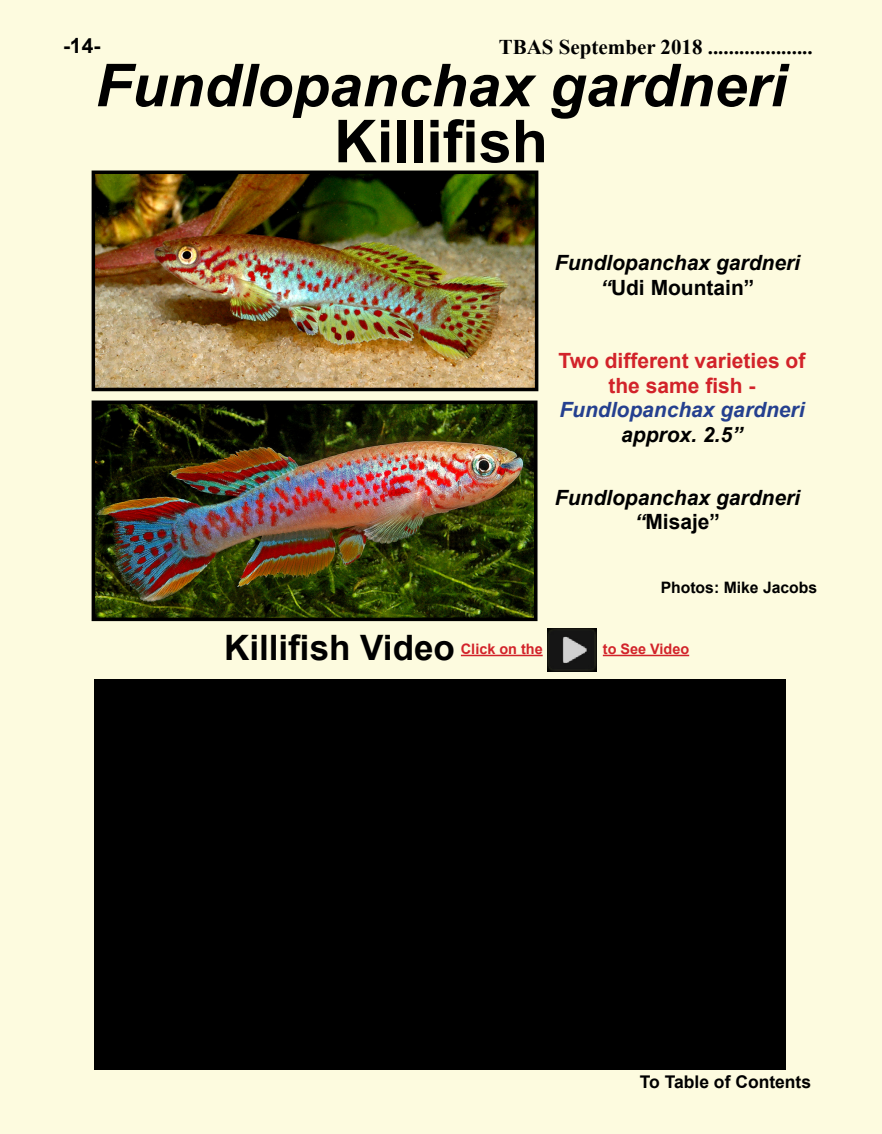
<style>
.page{position:relative;width:882px;height:1134px;background:#fdfbdf}
.page>*{position:absolute;margin:0;border:0;box-sizing:border-box;transform-origin:0 0}
.t1{font:italic 700 59.15px "Arial";color:#000}
.t2{font:700 59.15px "Arial";color:#000}
.t3{font:700 35px "Arial";color:#000}
.t4{font:italic 700 21px/24.5px "Arial";color:#000;text-align:center}
.t5{font:700 21px "Times New Roman";color:#000}
.t6{font:700 21px/25.2px "Arial";color:#d2232a;text-align:center}
.t7{font:italic 700 21px "Arial";color:#25408f}
.t8{font:700 21px "Arial";color:#000}
.t9{font:700 17.5px "Arial";color:#000}
.t10{font:700 15.75px "Arial";color:#000}
.t11{font:700 14.35px "Arial";color:#d2232a}
.s1{font-style:normal}
</style>
<div class="page">
<img style="left:97px;top:176px;width:436px;height:210px">
<div style="left:92px;top:171px;width:446px;height:220px;border:4px solid #000"></div>
<img style="left:97px;top:406px;width:436px;height:210px">
<div style="left:92px;top:401px;width:446px;height:220px;border:4px solid #000"></div>
<div style="left:94px;top:679px;width:691px;height:391px;background:#000"></div>
<hr style="left:461px;top:655px;width:82px;height:1px;background:#d2232a">
<hr style="left:603px;top:655px;width:86px;height:1px;background:#d2232a">
<img style="left:547px;top:629px;width:49px;height:43px">
<p class="t8" style="left:63px;top:31px;width:39px">-14-</p>
<p class="t5" style="left:499px;top:33px;width:316px">TBAS September 2018 ....................</p>
<h1 class="t1" style="left:96px;top:46px;width:693px">Fundlopanchax gardneri</h1>
<h1 class="t2" style="left:334px;top:102px;width:215px">Killifish</h1>
<p class="t4" style="left:555px;top:251px;width:247px">Fundlopanchax gardneri “<span class="s1">Udi Mountain”</span></p>
<p class="t6" style="left:558px;top:348px;width:248px">Two different varieties of the same fish -</p>
<p class="t7" style="left:559px;top:396px;width:247px">Fundlopanchax gardneri</p>
<p class="t4" style="left:621px;top:423px;width:123px">approx. 2.5”</p>
<p class="t4" style="left:555px;top:486px;width:247px">Fundlopanchax gardneri “<span class="s1">Misaje”</span></p>
<p class="t10" style="left:661px;top:577px;width:158px">Photos: Mike Jacobs</p>
<h2 class="t3" style="left:224px;top:624px;width:232px">Killifish Video</h2>
<p class="t11" style="left:461px;top:639px;width:83px">Click on the</p>
<p class="t11" style="left:603px;top:639px;width:88px">to See Video</p>
<p class="t9" style="left:640px;top:1070px;width:173px">To Table of Contents</p>
</div>
